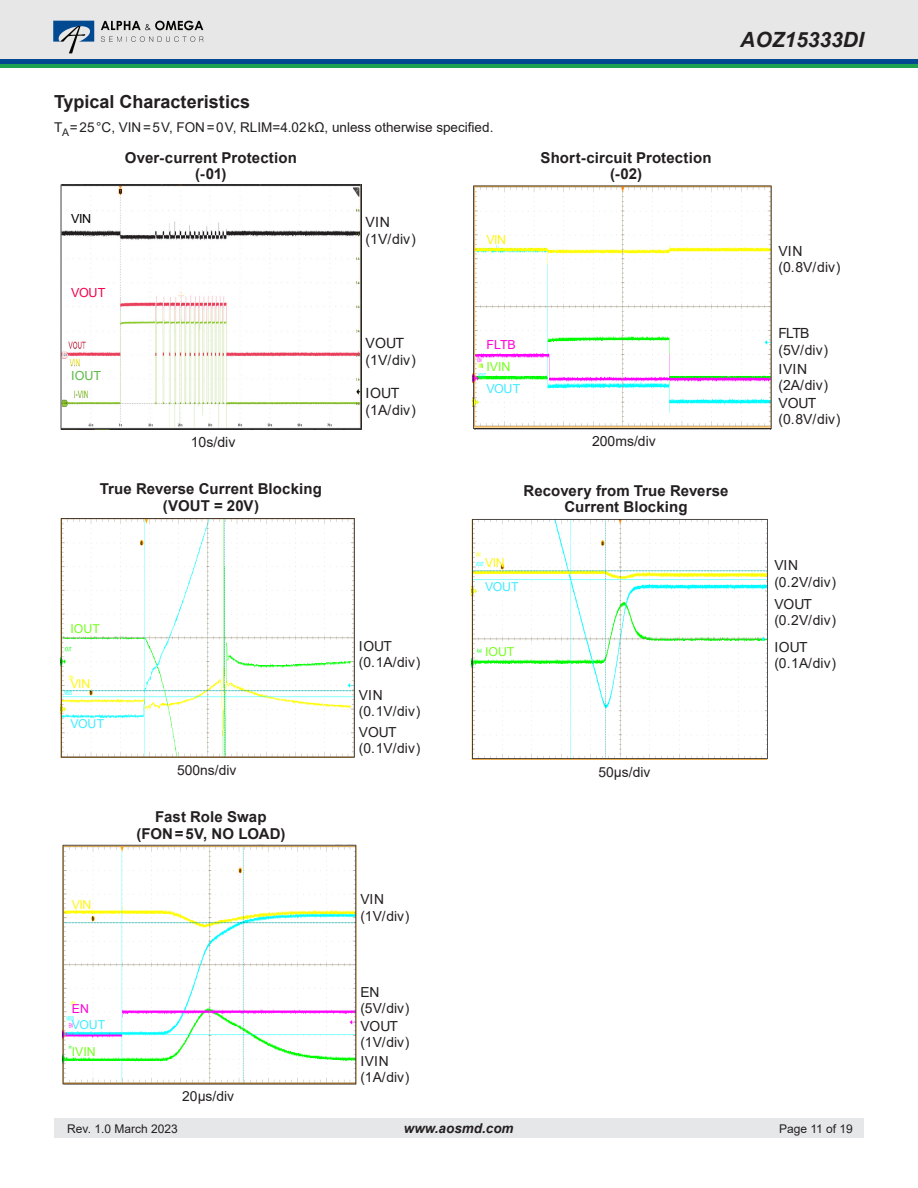
<style>
.page{position:relative;width:918px;height:1188px;background:#fff}
.page>*{position:absolute;margin:0;border:0;box-sizing:border-box;transform-origin:0 0}
.t1{font:italic 700 21px "Arial";color:#231f20}
.Heading{font:700 18px "Arial";color:#231f20}
.Scope_Title{font:700 15px/16.5px "Arial";letter-spacing:.005em;color:#231f20;text-align:center}
.t2{font:14.1px/17px "Arial";color:#231f20}
.t3{font:13.95px/16.8px "Arial";color:#231f20}
.t4{font:13.95px/16.8px "Arial";letter-spacing:-.03em;color:#231f20}
.t5{font:13.8px/16.6px "Arial";color:#231f20}
.EC_Table_Body_text{font:13.5px "Arial";color:#231f20}
.t6{font:italic 700 13.5px "Arial";color:#231f20}
.t7{font:12.6px "Arial";color:#f4004b}
.t8{font:12.6px "Arial";color:#5cba47}
.t9{font:12.6px "Arial";color:#000}
.t10{font:12.45px/21.9px "Arial";color:#ff00d7}
.t11{font:12.45px "Arial";color:#3fecff}
.t12{font:12.45px "Arial";color:#fff515}
.t13{font:12.3px/24.2px "Arial";letter-spacing:-.03em;color:#3fecff}
.t14{font:12.3px "Arial";color:#77ff1f}
.t15{font:12.3px "Arial";letter-spacing:-.035em;color:#fff515}
.t16{font:12.3px "Arial";color:#ff00d7}
.t17{font:12px "Arial";color:#231f20}
.s1{color:#77ff1f}
.s2{color:#fff515}
</style>
<div class="page">
<div style="left:54px;top:1119px;width:810px;height:19px;background:#e6e7e9"></div>
<div style="left:0;top:0;width:918px;height:61px;background:#e7e7e7"></div>
<svg style="left:101px;top:21px;width:102px;height:9px"></svg>
<svg style="left:53px;top:21px;width:41px;height:32px"></svg>
<svg style="left:101px;top:36px;width:102px;height:6px"></svg>
<div style="left:0;top:59px;width:918px;height:5px;background:#014990"></div>
<hr style="left:0;top:64px;width:918px;height:4px;background:#1da252">
<svg style="left:61px;top:185px;width:300px;height:245px"></svg>
<svg style="left:473px;top:186px;width:299px;height:243px"></svg>
<svg style="left:61px;top:518px;width:294px;height:240px"></svg>
<svg style="left:472px;top:519px;width:296px;height:240px"></svg>
<svg style="left:63px;top:845px;width:293px;height:239px"></svg>
<p class="t1" style="left:740px;top:25px;width:125px">AOZ15333DI</p>
<p class="Heading" style="left:54px;top:89px;width:198px">Typical Characteristics</p>
<p class="EC_Table_Body_text" style="left:54px;top:118px;width:441px">T<sub>A</sub>=25°C, VIN=5 V, FON=0 V, RLIM=4.02 kΩ, unless otherwise specified.</p>
<p class="Scope_Title" style="left:125px;top:149px;width:174px">Over-current Protection</p>
<p class="Scope_Title" style="left:195px;top:166px;width:33px">(-01)</p>
<p class="t2" style="left:366px;top:214px;width:52px">VIN (1V/div)</p>
<p class="t9" style="left:71px;top:210px;width:22px">VIN</p>
<p class="t12" style="left:486px;top:231px;width:21px">VIN</p>
<p class="t7" style="left:71px;top:284px;width:36px">VOUT</p>
<p class="t8" style="left:71px;top:367px;width:31px">IOUT</p>
<p class="t2" style="left:191px;top:433px;width:46px">10s/div</p>
<p class="t2" style="left:366px;top:335px;width:52px">VOUT (1V/div)</p>
<p class="t2" style="left:366px;top:385px;width:52px">IOUT (1A/div)</p>
<p class="t10" style="left:486px;top:334px;width:31px">FLTB<br><span class="s1">IVIN</span></p>
<p class="t11" style="left:486px;top:380px;width:36px">VOUT</p>
<p class="Scope_Title" style="left:541px;top:149px;width:172px">Short-circuit Protection</p>
<p class="Scope_Title" style="left:610px;top:166px;width:33px">(-02)</p>
<p class="t3" style="left:592px;top:433px;width:65px">200ms/div</p>
<p class="Scope_Title" style="left:100px;top:481px;width:223px">True Reverse Current Blocking</p>
<p class="Scope_Title" style="left:163px;top:497px;width:98px">(VOUT = 20V)</p>
<p class="t14" style="left:71px;top:620px;width:31px">IOUT</p>
<p class="t15" style="left:71px;top:675px;width:21px">VIN</p>
<p class="t13" style="left:71px;top:712px;width:35px">VOUT</p>
<p class="t5" style="left:177px;top:762px;width:61px">500ns/div</p>
<p class="Scope_Title" style="left:137px;top:809px;width:150px">Fast Role Swap (FON=5V, NO LOAD)</p>
<p class="t5" style="left:359px;top:637px;width:63px">IOUT (0.1A/div)</p>
<p class="t5" style="left:359px;top:686px;width:63px">VIN (0.1V/div)</p>
<p class="t5" style="left:359px;top:723px;width:63px">VOUT (0.1V/div)</p>
<p class="Scope_Title" style="left:524px;top:482px;width:207px">Recovery from True Reverse<br>Current Blocking</p>
<p class="t13" style="left:485px;top:550px;width:35px"><span class="s2">VIN<br></span>VOUT</p>
<p class="t14" style="left:485px;top:643px;width:31px">IOUT</p>
<p class="t5" style="left:599px;top:763px;width:53px">50µs/div</p>
<p class="t3" style="left:778px;top:242px;width:64px">VIN (0.8V/div)</p>
<p class="t4" style="left:778px;top:325px;width:51px">FLTB (5V/div)</p>
<p class="t3" style="left:778px;top:360px;width:51px">IVIN (2A/div)</p>
<p class="t3" style="left:778px;top:394px;width:64px">VOUT (0.8V/div)</p>
<p class="t5" style="left:774px;top:557px;width:63px">VIN (0.2V/div)</p>
<p class="t5" style="left:774px;top:595px;width:63px">VOUT (0.2V/div)</p>
<p class="t5" style="left:774px;top:639px;width:63px">IOUT (0.1A/div)</p>
<p class="t15" style="left:72px;top:896px;width:21px">VIN</p>
<p class="t5" style="left:360px;top:891px;width:51px">VIN (1V/div)</p>
<p class="t16" style="left:72px;top:1000px;width:19px">EN</p>
<p class="t14" style="left:72px;top:1043px;width:25px">IVIN</p>
<p class="t13" style="left:72px;top:1012px;width:35px">VOUT</p>
<p class="t5" style="left:182px;top:1088px;width:53px">20µs/div</p>
<p class="t5" style="left:360px;top:983px;width:51px">EN (5V/div)</p>
<p class="t5" style="left:360px;top:1053px;width:51px">IVIN (1A/div)</p>
<p class="t5" style="left:360px;top:1017px;width:51px">VOUT (1V/div)</p>
<p class="t17" style="left:67px;top:1121px;width:112px">Rev. 1.0 March 2023</p>
<p class="t6" style="left:404px;top:1120px;width:111px">www.aosmd.com</p>
<p class="t17" style="left:779px;top:1121px;width:75px">Page 11 of 19</p>
</div>
